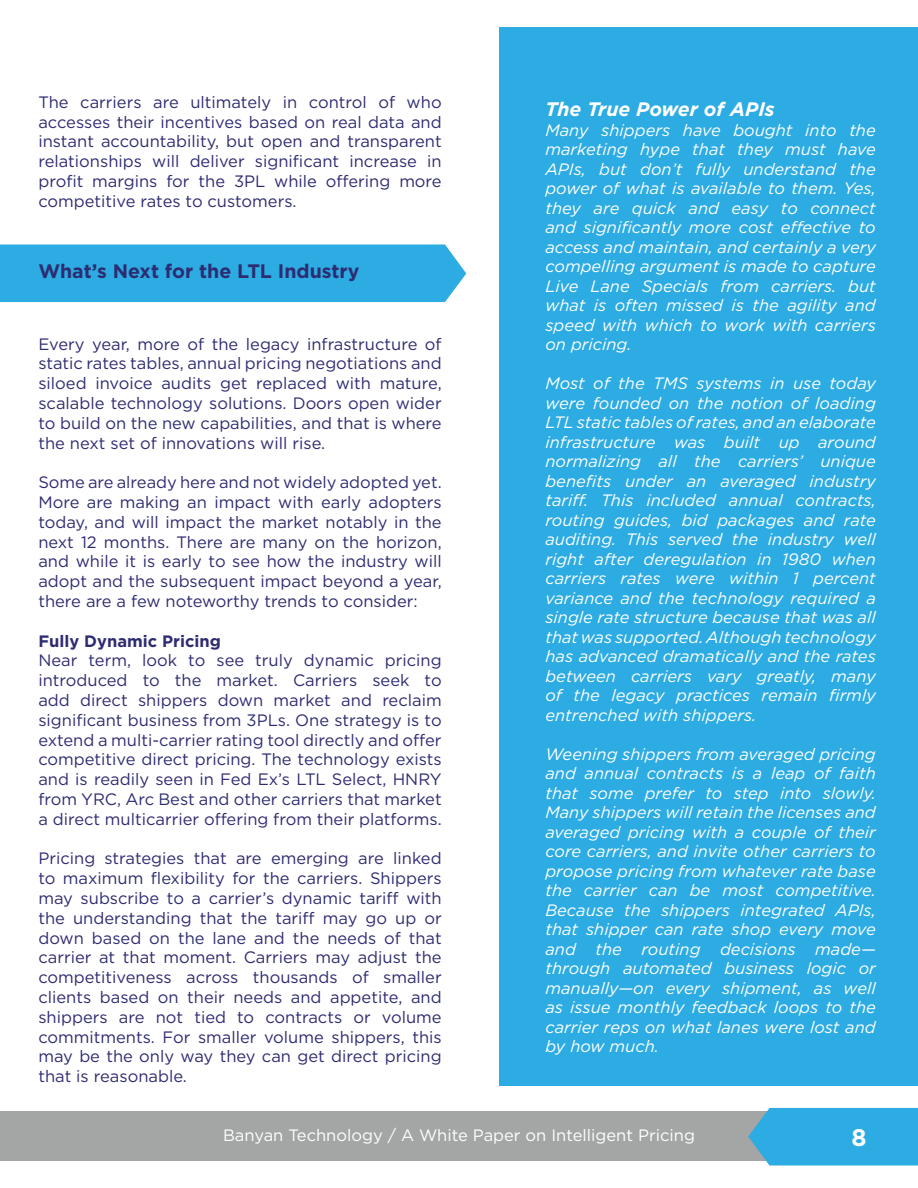
<style>
.page{position:relative;width:918px;height:1188px;background:#fff}
.page>*{position:absolute;margin:0;border:0;box-sizing:border-box;transform-origin:0 0}
.t1{font:700 24px "Gotham";color:#fff}
.t2{font:700 19.5px "Gotham";color:#2d2c72}
.t3{font:italic 700 19.5px "Gotham";color:#fff}
.t4{font:16.5px/19.8px "Gotham";color:#2d2c72;text-align:justify}
.t5{font:italic 16.5px/19.5px "Gotham";color:#fff;text-align:justify}
.t6{font:16.5px "Gotham";color:#fff}
.t7{font:700 16.5px "Gotham";color:#2d2c72}
</style>
<div class="page">
<div style="left:0;top:1111px;width:918px;height:50px;background:#a4a5a5"></div>
<svg style="left:748px;top:1108px;width:170px;height:58px;background:#37addf"></svg>
<div style="left:500px;top:27px;width:418px;height:1058px;background:#2cace2"></div>
<div style="left:0;top:244px;width:466px;height:58px;background:#2cace2"></div>
<p class="t4" style="left:38px;top:92px;width:405px">The carriers are ultimately in control of who accesses their incentives based on real data and instant accountability, but open and transparent relationships will deliver significant increase in profit margins for the 3PL while offering more competitive rates to customers.</p>
<p class="t2" style="left:38px;top:259px;width:323px">What’s Next for the LTL Industry</p>
<p class="t4" style="left:38px;top:333px;width:405px">Every year, more of the legacy infrastructure of static rates tables, annual pricing negotiations and siloed invoice audits get replaced with mature, scalable technology solutions. Doors open wider to build on the new capabilities, and that is where the next set of innovations will rise.</p>
<p class="t4" style="left:38px;top:472px;width:405px">Some are already here and not widely adopted yet.<br>More are making an impact with early adopters today, and will impact the market notably in the next 12 months. There are many on the horizon, and while it is early to see how the industry will adopt and the subsequent impact beyond a year, there are a few noteworthy trends to consider:</p>
<p class="t7" style="left:38px;top:630px;width:184px">Fully Dynamic Pricing</p>
<p class="t4" style="left:38px;top:650px;width:405px">Near term, look to see truly dynamic pricing introduced to the market. Carriers seek to add direct shippers down market and reclaim significant business from 3PLs. One strategy is to extend a multi-carrier rating tool directly and offer competitive direct pricing. The technology exists and is readily seen in Fed Ex’s LTL Select, HNRY from YRC, Arc Best and other carriers that market a direct multicarrier offering from their platforms.</p>
<p class="t4" style="left:38px;top:848px;width:405px">Pricing strategies that are emerging are linked to maximum flexibility for the carriers. Shippers may subscribe to a carrier’s dynamic tariff with the understanding that the tariff may go up or down based on the lane and the needs of that carrier at that moment. Carriers may adjust the competitiveness across thousands of smaller clients based on their needs and appetite, and shippers are not tied to contracts or volume commitments. For smaller volume shippers, this may be the only way they can get direct pricing that is reasonable.</p>
<p class="t3" style="left:545px;top:98px;width:231px">The True Power of APIs</p>
<p class="t5" style="left:545px;top:120px;width:332px">Many shippers have bought into the marketing hype that they must have APIs, but don’t fully understand the power of what is available to them. Yes, they are quick and easy to connect and significantly more cost effective to access and maintain, and certainly a very compelling argument is made to capture Live Lane Specials from carriers. but what is often missed is the agility and speed with which to work with carriers on pricing.</p>
<p class="t5" style="left:545px;top:373px;width:332px">Most of the TMS systems in use today were founded on the notion of loading LTL static tables of rates, and an elaborate infrastructure was built up around normalizing all the carriers’ unique benefits under an averaged industry tariff. This included annual contracts, routing guides, bid packages and rate auditing. This served the industry well right after deregulation in 1980 when carriers rates were within 1 percent variance and the technology required a single rate structure because that was all that was supported. Although technology has advanced dramatically and the rates between carriers vary greatly, many of the legacy practices remain firmly entrenched with shippers.</p>
<p class="t5" style="left:545px;top:744px;width:332px">Weening shippers from averaged pricing and annual contracts is a leap of faith that some prefer to step into slowly.<br>Many shippers will retain the licenses and averaged pricing with a couple of their core carriers, and invite other carriers to propose pricing from whatever rate base the carrier can be most competitive.<br>Because the shippers integrated APIs, that shipper can rate shop every move and the routing decisions made— through automated business logic or manually—on every shipment, as well as issue monthly feedback loops to the carrier reps on what lanes were lost and by how much.</p>
<p class="t6" style="left:223px;top:1124px;width:473px">Banyan Technology / A White Paper on Intelligent Pricing</p>
<h1 class="t1" style="left:852px;top:1122px;width:17px">8</h1>
</div>
